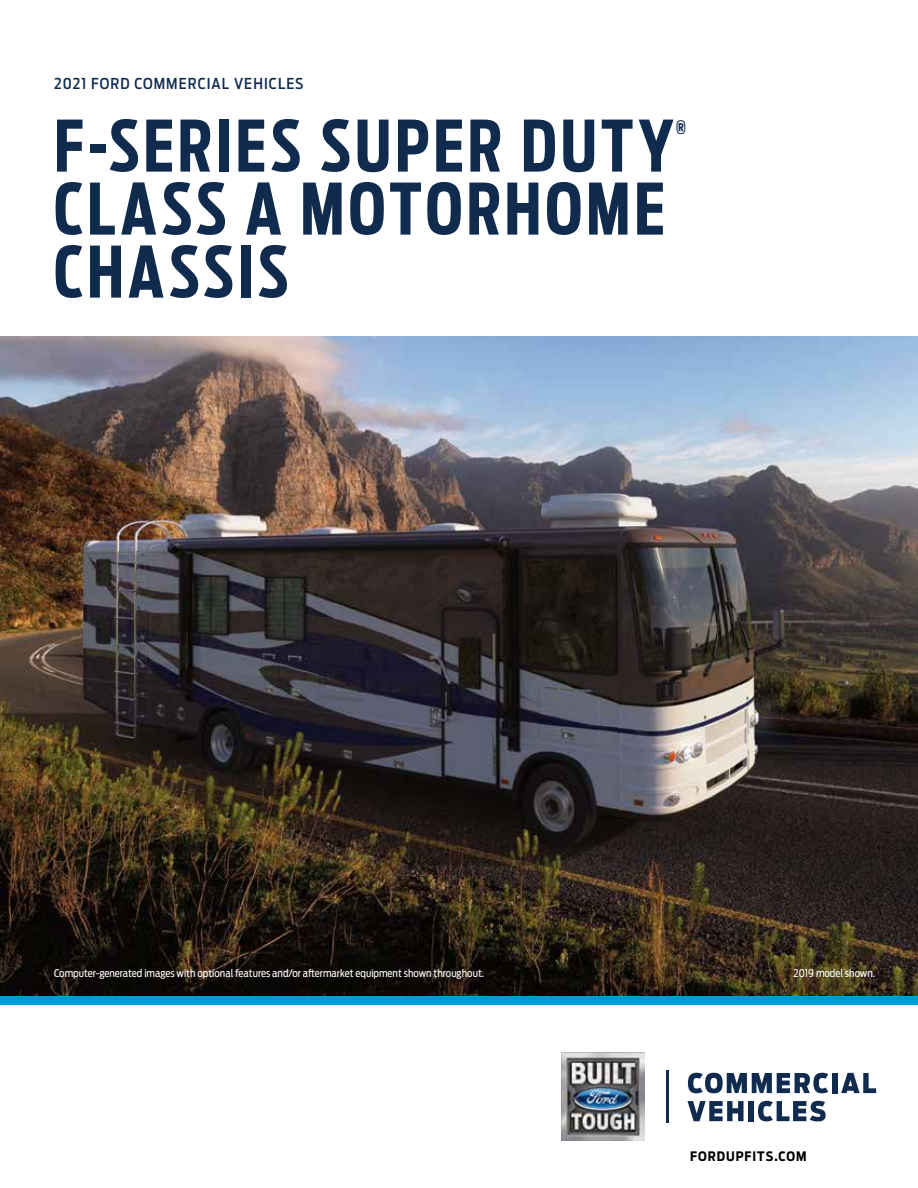
<style>
.page{position:relative;width:918px;height:1188px;background:#fff}
.page>*{position:absolute;margin:0;border:0;box-sizing:border-box;transform-origin:0 0}
.t1{font:700 70.2px/63px "Ford Antenna Extra Cond";letter-spacing:.055em;color:#102b4e}
.t2{font:700 18.3px "Ford Antenna Extra Cond";color:#102b4e}
.t3{font:500 15px "Ford Antenna Cond";letter-spacing:.07em;color:#102b4e}
.t4{font:700 13.05px "Ford Antenna Cond";letter-spacing:.065em;color:#000}
.t5{font:10.5px "Ford Antenna Cond";color:#fff}
</style>
<div class="page">
<img style="left:0;top:337px;width:918px;height:659px">
<div style="left:0;top:996px;width:918px;height:8px;background:#0099d7"></div>
<img style="left:562px;top:1053px;width:82px;height:87px">
<hr style="left:666px;top:1070px;width:2px;height:53px;background:#112b4e">
<svg style="left:688px;top:1101px;width:56px;height:20px"></svg>
<div style="left:748px;top:1101px;width:6px;height:20px;background:#112b4e"></div>
<svg style="left:758px;top:1101px;width:68px;height:20px"></svg>
<svg style="left:688px;top:1073px;width:140px;height:20px"></svg>
<svg style="left:841px;top:1073px;width:35px;height:20px"></svg>
<div style="left:832px;top:1073px;width:6px;height:20px;background:#112b4e"></div>
<h3 class="t3" style="left:54px;top:71px;width:251px">2021 FORD COMMERCIAL VEHICLES</h3>
<h1 class="t1" style="left:54px;top:108px;width:621px">F-SERIES SUPER DUTY</h1>
<h2 class="t2" style="left:676px;top:111px;width:11px">®</h2>
<h1 class="t1" style="left:54px;top:171px;width:612px">CLASS A MOTORHOME<br>CHASSIS</h1>
<p class="t5" style="left:54px;top:964px;width:432px">Computer-generated images with optional features and/or afermarket equipment shown throughout.</p>
<p class="t5" style="left:794px;top:964px;width:83px">2019 model shown.</p>
<p class="t4" style="left:690px;top:1145px;width:118px">F O RD U PFI T S .CO M</p>
</div>
